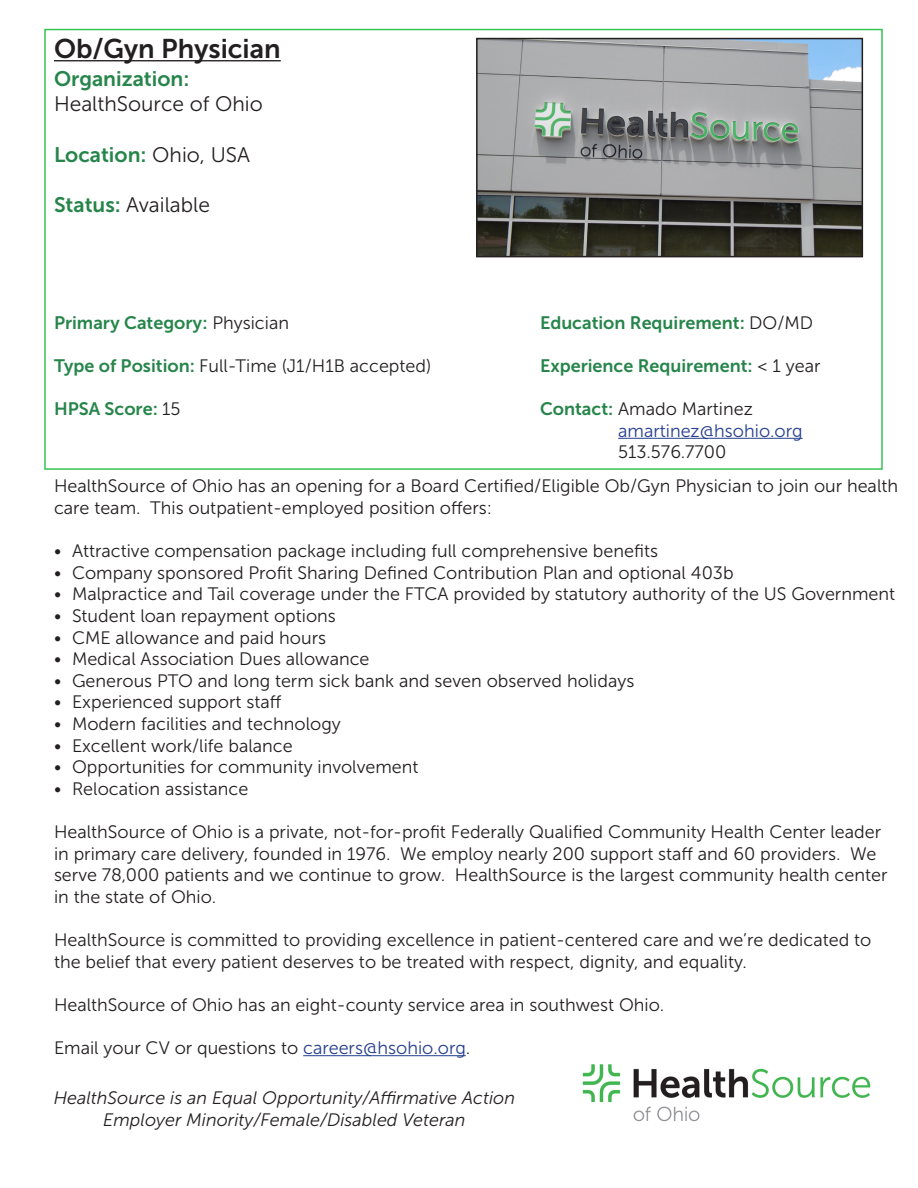
<style>
.page{position:relative;width:918px;height:1188px;background:#fff}
.page>*{position:absolute;margin:0;border:0;box-sizing:border-box;transform-origin:0 0}
.t1{font:27px "Museo Sans 700";color:#231f20}
.t2{font:21px "Museo Sans 300";color:#231f20}
.t3{font:21px "Museo Sans 700";color:#26854a}
.t4{font:18px/21.6px "Museo Sans 300";color:#231f20}
.t5{font:18px "Museo Sans 700";color:#26854a}
.t6{font:italic 18px/21.6px "Museo Sans 300";color:#231f20;text-align:center}
.t7{font:18px/21.6px "Museo Sans 300";color:#253f8e}
.s1{font-family:"Museo Sans 300";color:#231f20}
.s2{font-family:"Museo Sans 700";color:#26854a}
.s3{color:#231f20}
.s4{color:#253f8e}
</style>
<div class="page">
<div style="left:44px;top:29px;width:839px;height:441px;border:2px solid #37c452"></div>
<hr style="left:54px;top:60px;width:227px;height:1px;background:#231f20">
<img style="left:479px;top:41px;width:381px;height:213px">
<div style="left:476px;top:38px;width:387px;height:219px;border:2px solid #231f20"></div>
<hr style="left:618px;top:438px;width:185px;height:1px;background:#253f8e">
<hr style="left:303px;top:1055px;width:163px;height:1px;background:#253f8e">
<img style="left:582px;top:1064px;width:289px;height:58px">
<p class="t1" style="left:54px;top:34px;width:228px">Ob/Gyn Physician</p>
<p class="t3" style="left:54px;top:67px;width:137px">Organization:</p>
<p class="t2" style="left:54px;top:93px;width:210px">HealthSource of Ohio</p>
<p class="t3" style="left:54px;top:143px;width:198px">Location: <span class="s1">Ohio, USA</span></p>
<p class="t2" style="left:54px;top:193px;width:158px"><span class="s2">Status:</span> Available</p>
<p class="t5" style="left:54px;top:312px;width:237px">Primary Category: <span class="s1">Physician</span></p>
<p class="t5" style="left:540px;top:312px;width:275px">Education Requirement: <span class="s1">DO/MD</span></p>
<p class="t4" style="left:54px;top:355px;width:379px"><span class="s2">Type of Position:</span> Full-Time (J1/H1B accepted)</p>
<p class="t5" style="left:540px;top:355px;width:282px">Experience Requirement: <span class="s1">&lt; 1 year</span></p>
<p class="t5" style="left:54px;top:399px;width:128px">HPSA Score: <span class="s1">15</span></p>
<p class="t7" style="left:618px;top:398px;width:186px;text-indent:-78px"><span class="s2">Contact:</span> <span class="s3">Amado Martinez </span>amartinez@hsohio.org</p>
<p class="t4" style="left:618px;top:441px;width:110px">513.576.7700</p>
<p class="t4" style="left:54px;top:475px;width:846px">HealthSource of Ohio has an opening for a Board Certified/Eligible Ob/Gyn Physician to join our health care team. This outpatient-employed position offers:</p>
<p class="t4" style="left:54px;top:540px;width:606px">• Attractive compensation package including full comprehensive benefits</p>
<p class="t4" style="left:54px;top:562px;width:681px">• Company sponsored Profit Sharing Defined Contribution Plan and optional 403b</p>
<p class="t4" style="left:54px;top:583px;width:843px">• Malpractice and Tail coverage under the FTCA provided by statutory authority of the US Government</p>
<p class="t4" style="left:54px;top:605px;width:283px">• Student loan repayment options</p>
<p class="t4" style="left:54px;top:627px;width:274px">• CME allowance and paid hours</p>
<p class="t4" style="left:54px;top:648px;width:317px">• Medical Association Dues allowance</p>
<p class="t4" style="left:54px;top:670px;width:582px">• Generous PTO and long term sick bank and seven observed holidays</p>
<p class="t4" style="left:54px;top:691px;width:229px">• Experienced support staff</p>
<p class="t4" style="left:54px;top:713px;width:288px">• Modern facilities and technology</p>
<p class="t4" style="left:54px;top:735px;width:240px">• Excellent work/life balance</p>
<p class="t4" style="left:54px;top:756px;width:366px">• Opportunities for community involvement</p>
<p class="t4" style="left:54px;top:778px;width:196px">• Relocation assistance</p>
<p class="t4" style="left:54px;top:821px;width:835px">HealthSource of Ohio is a private, not-for-profit Federally Qualified Community Health Center leader in primary care delivery, founded in 1976. We employ nearly 200 support staff and 60 providers. We serve 78,000 patients and we continue to grow. HealthSource is the largest community health center in the state of Ohio.</p>
<p class="t4" style="left:54px;top:929px;width:819px">HealthSource is committed to providing excellence in patient-centered care and we’re dedicated to the belief that every patient deserves to be treated with respect, dignity, and equality.</p>
<p class="t4" style="left:54px;top:994px;width:612px">HealthSource of Ohio has an eight-county service area in southwest Ohio.</p>
<p class="t4" style="left:54px;top:1037px;width:418px">Email your CV or questions to <span class="s4">careers@hsohio.org</span>.</p>
<p class="t6" style="left:54px;top:1087px;width:463px">HealthSource is an Equal Opportunity/Affirmative Action<br>Employer Minority/Female/Disabled Veteran</p>
</div>
